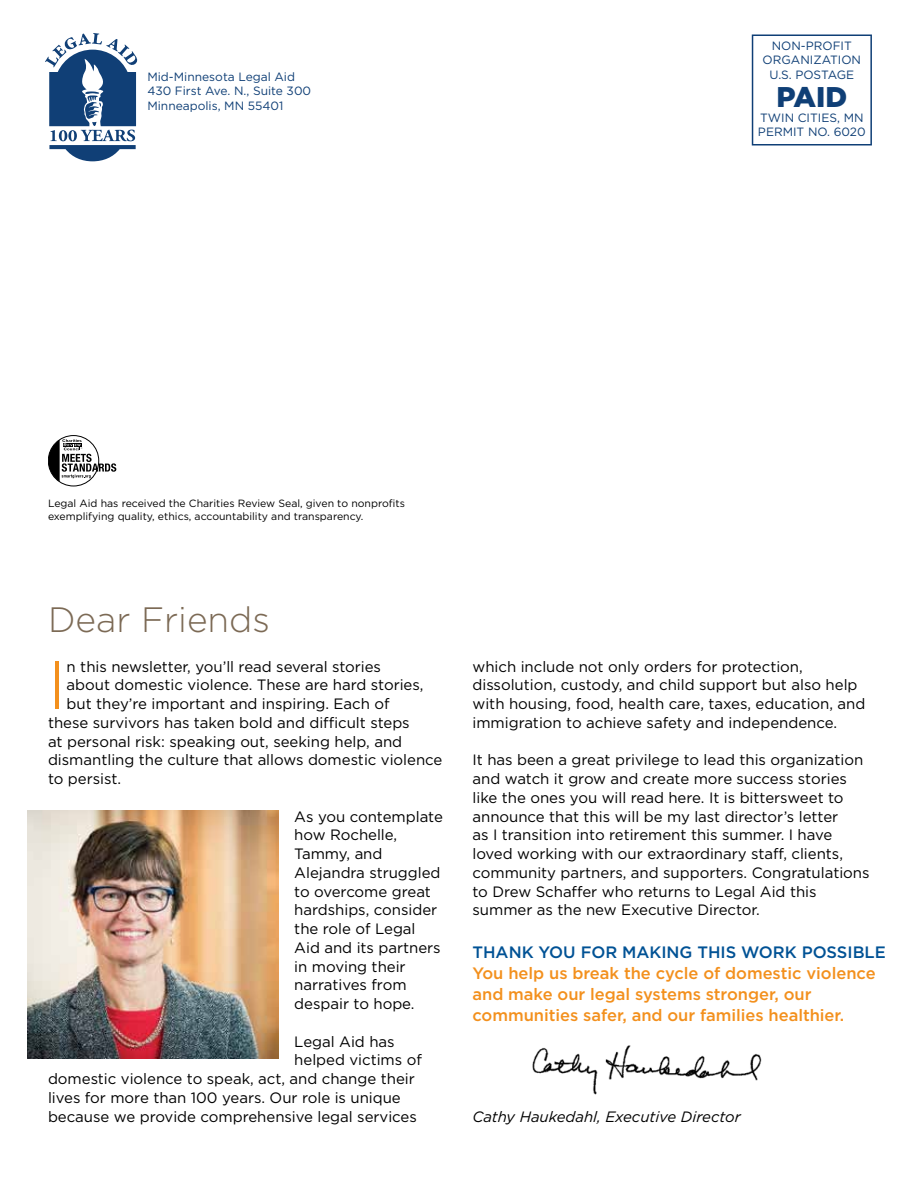
<style>
.page{position:relative;width:918px;height:1188px;background:#fff}
.page>*{position:absolute;margin:0;border:0;box-sizing:border-box;transform-origin:0 0}
.t1{font:300 68.55px "Gotham";color:#f3901d}
.t2{font:300 35.25px "Gotham";color:#7c6a55}
.t3{font:900 28.5px "Gotham";color:#0f3f76}
.t4{font:500 16.5px/21px "Gotham";color:#f3901d}
.t5{font:500 16.5px "Gotham";color:#005295}
.t6{font:15px/18.8px "Gotham";color:#000}
.t7{font:italic 15px "Gotham";color:#000}
.t8{font:12px/14.4px "Gotham";color:#0f3f76}
.t9{font:10.5px/12.6px "Gotham";color:#000}
</style>
<div class="page">
<svg style="left:45px;top:33px;width:92px;height:128px"></svg>
<div style="left:752px;top:34px;width:120px;height:112px;border:2px solid #0f3f76"></div>
<svg style="left:48px;top:436px;width:51px;height:50px"></svg>
<div style="left:48px;top:435px;width:51px;height:51px;border:1px solid #000;border-radius:50%"></div>
<svg style="left:48px;top:439px;width:68px;height:43px"></svg>
<img style="left:532px;top:1045px;width:230px;height:50px">
<img style="left:27px;top:810px;width:251px;height:248px">
<p class="t8" style="left:147px;top:69px;width:165px">Mid-Minnesota Legal Aid<br>430 First Ave. N., Suite 300<br>Minneapolis, MN 55401</p>
<p class="t8" style="left:763px;top:38px;width:100px;text-align:center">NON-PROFIT<br>ORGANIZATION<br>U.S. POSTAGE</p>
<h3 class="t3" style="left:776px;top:81px;width:72px">PAID</h3>
<p class="t8" style="left:758px;top:110px;width:109px">TWIN CITIES, MN<br>PERMIT NO. 6020</p>
<p class="t9" style="left:48px;top:497px;width:358px">Legal Aid has received the Charities Review Seal, given to nonprofits exemplifying quality, ethics, accountability and transparency.</p>
<h2 class="t2" style="left:48px;top:600px;width:224px">Dear Friends</h2>
<h1 class="t1" style="left:48px;top:648px;width:20px">I</h1>
<p class="t6" style="left:67px;top:657px;width:316px">n this newsletter, you’ll read several stories</p>
<p class="t6" style="left:67px;top:675px;width:358px">about domestic violence. These are hard stories,</p>
<p class="t6" style="left:67px;top:694px;width:324px">but they’re important and inspiring. Each of</p>
<p class="t6" style="left:48px;top:713px;width:363px">these survivors has taken bold and difficult steps</p>
<p class="t6" style="left:48px;top:732px;width:356px">at personal risk: speaking out, seeking help, and</p>
<p class="t6" style="left:48px;top:750px;width:396px">dismantling the culture that allows domestic violence</p>
<p class="t6" style="left:48px;top:769px;width:75px">to persist.</p>
<p class="t6" style="left:294px;top:807px;width:150px">As you contemplate how Rochelle,<br>Tammy, and<br>Alejandra struggled to overcome great hardships, consider the role of Legal<br>Aid and its partners in moving their narratives from despair to hope.</p>
<p class="t6" style="left:294px;top:1032px;width:102px">Legal Aid has</p>
<p class="t6" style="left:294px;top:1050px;width:129px">helped victims of</p>
<p class="t6" style="left:48px;top:1069px;width:368px">domestic violence to speak, act, and change their</p>
<p class="t6" style="left:48px;top:1088px;width:354px">lives for more than 100 years. Our role is unique</p>
<p class="t6" style="left:48px;top:1107px;width:370px">because we provide comprehensive legal services</p>
<p class="t6" style="left:473px;top:657px;width:394px">which include not only orders for protection, dissolution, custody, and child support but also help with housing, food, health care, taxes, education, and immigration to achieve safety and independence.</p>
<p class="t6" style="left:473px;top:750px;width:399px">It has been a great privilege to lead this organization and watch it grow and create more success stories like the ones you will read here. It is bittersweet to announce that this will be my last director’s letter<br>as I transition into retirement this summer. I have loved working with our extraordinary staff, clients, community partners, and supporters. Congratulations to Drew Schaffer who returns to Legal Aid this summer as the new Executive Director.</p>
<p class="t5" style="left:472px;top:942px;width:415px">THANK YOU FOR MAKING THIS WORK POSSIBLE</p>
<p class="t4" style="left:472px;top:962px;width:405px">You help us break the cycle of domestic violence and make our legal systems stronger, our communities safer, and our families healthier.</p>
<p class="t7" style="left:473px;top:1108px;width:270px">Cathy Haukedahl, Executive Director</p>
</div>
